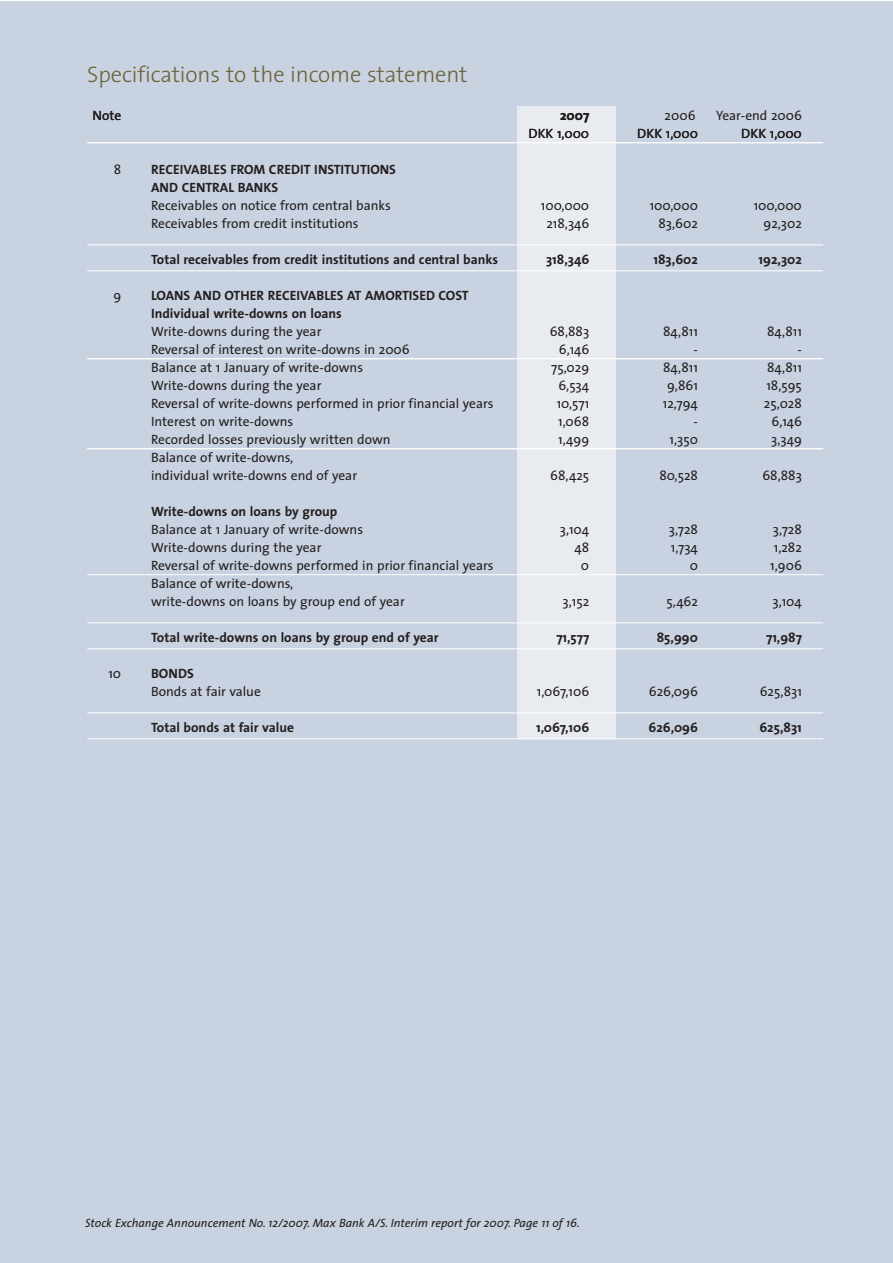
<style>
.page{position:relative;width:893px;height:1263px;background:#fff}
.page>*{position:absolute;margin:0;border:0;box-sizing:border-box;transform-origin:0 0}
.t1{font:300 22.5px "The Sans";letter-spacing:-.005em;color:#6c6235}
.t2{font:13.5px/18px "The Sans";color:#231f1f}
.t3{font:700 13.5px/18px "The Sans";color:#231f1f}
.t4{font:italic 12px "The Sans";color:#231f1f}
</style>
<div class="page">
<div style="left:0;top:2px;width:892px;height:1261px;background:#c8d2e0"></div>
<div style="left:517px;top:106px;width:98px;height:633px;background:#e8ebf0"></div>
<hr style="left:87px;top:574px;width:736px;height:1px;background:#fff">
<hr style="left:87px;top:142px;width:736px;height:1px;background:#fff">
<hr style="left:87px;top:245px;width:736px;height:1px;background:#fff">
<hr style="left:87px;top:271px;width:736px;height:1px;background:#fff">
<hr style="left:87px;top:358px;width:736px;height:1px;background:#fff">
<hr style="left:87px;top:448px;width:736px;height:1px;background:#fff">
<hr style="left:87px;top:623px;width:736px;height:1px;background:#fff">
<hr style="left:87px;top:649px;width:736px;height:1px;background:#fff">
<hr style="left:87px;top:713px;width:736px;height:1px;background:#fff">
<hr style="left:87px;top:739px;width:736px;height:1px;background:#fff">
<h1 class="t1" style="left:87px;top:66px;width:381px">Specifications to the income statement</h1>
<p class="t2" style="left:664px;top:108px;width:32px">2006</p>
<p class="t2" style="left:716px;top:108px;width:87px">Year-end 2006</p>
<p class="t2" style="left:92px;top:108px;width:30px">Note</p>
<p class="t3" style="left:560px;top:108px;width:31px">2007</p>
<p class="t2" style="left:528px;top:126px;width:62px">DKK 1,000</p>
<p class="t2" style="left:637px;top:126px;width:62px">DKK 1,000</p>
<p class="t2" style="left:741px;top:126px;width:62px">DKK 1,000</p>
<p class="t2" style="left:114px;top:162px;width:9px">8</p>
<p class="t3" style="left:151px;top:162px;width:246px">RECEIVABLES FROM CREDIT INSTITUTIONS<br>AND CENTRAL BANKS</p>
<p class="t2" style="left:151px;top:198px;width:241px">Receivables on notice from central banks<br>Receivables from credit institutions</p>
<p class="t3" style="left:151px;top:252px;width:348px">Total receivables from credit institutions and central banks</p>
<p class="t2" style="left:113px;top:288px;width:9px">9</p>
<p class="t3" style="left:151px;top:288px;width:319px">LOANS AND OTHER RECEIVABLES AT AMORTISED COST<br>Individual write-downs on loans</p>
<p class="t2" style="left:151px;top:324px;width:344px">Write-downs during the year<br>Reversal of interest on write-downs in 2006<br>Balance at 1 January of write-downs<br>Write-downs during the year<br>Reversal of write-downs performed in prior financial years Interest on write-downs<br>Recorded losses previously written down<br>Balance of write-downs,<br>individual write-downs end of year</p>
<p class="t3" style="left:151px;top:504px;width:188px">Write-downs on loans by group</p>
<p class="t2" style="left:151px;top:522px;width:344px">Balance at 1 January of write-downs<br>Write-downs during the year<br>Reversal of write-downs performed in prior financial years Balance of write-downs,<br>write-downs on loans by group end of year</p>
<p class="t3" style="left:151px;top:630px;width:289px">Total write-downs on loans by group end of year</p>
<p class="t2" style="left:108px;top:666px;width:14px">10</p>
<p class="t3" style="left:151px;top:666px;width:44px">BONDS</p>
<p class="t2" style="left:151px;top:684px;width:111px">Bonds at fair value</p>
<p class="t3" style="left:151px;top:720px;width:144px">Total bonds at fair value</p>
<p class="t2" style="left:541px;top:198px;width:50px">100,000</p>
<p class="t2" style="left:649px;top:198px;width:50px">100,000</p>
<p class="t2" style="left:753px;top:198px;width:50px">100,000</p>
<p class="t2" style="left:546px;top:216px;width:44px">218,346</p>
<p class="t2" style="left:658px;top:216px;width:41px">83,602</p>
<p class="t2" style="left:763px;top:216px;width:40px">92,302</p>
<p class="t3" style="left:546px;top:252px;width:45px">318,346</p>
<p class="t3" style="left:653px;top:252px;width:46px">183,602</p>
<p class="t3" style="left:758px;top:252px;width:45px">192,302</p>
<p class="t2" style="left:549px;top:324px;width:41px">68,883</p>
<p class="t2" style="left:663px;top:324px;width:36px">84,811</p>
<p class="t2" style="left:767px;top:324px;width:36px">84,811</p>
<p class="t2" style="left:559px;top:342px;width:32px">6,146</p>
<p class="t2" style="left:693px;top:342px;width:6px">-</p>
<p class="t2" style="left:797px;top:342px;width:6px">-</p>
<p class="t2" style="left:551px;top:360px;width:40px">75,029</p>
<p class="t2" style="left:663px;top:360px;width:36px">84,811</p>
<p class="t2" style="left:767px;top:360px;width:36px">84,811</p>
<p class="t2" style="left:558px;top:378px;width:32px">6,534</p>
<p class="t2" style="left:667px;top:378px;width:32px">9,861</p>
<p class="t2" style="left:766px;top:378px;width:37px">18,595</p>
<p class="t2" style="left:556px;top:396px;width:34px">10,571</p>
<p class="t2" style="left:662px;top:396px;width:37px">12,794</p>
<p class="t2" style="left:764px;top:396px;width:39px">25,028</p>
<p class="t2" style="left:558px;top:414px;width:32px">1,068</p>
<p class="t2" style="left:693px;top:414px;width:6px">-</p>
<p class="t2" style="left:771px;top:414px;width:32px">6,146</p>
<p class="t2" style="left:558px;top:432px;width:33px">1,499</p>
<p class="t2" style="left:669px;top:432px;width:30px">1,350</p>
<p class="t2" style="left:771px;top:432px;width:32px">3,349</p>
<p class="t2" style="left:550px;top:468px;width:40px">68,425</p>
<p class="t2" style="left:659px;top:468px;width:40px">80,528</p>
<p class="t2" style="left:762px;top:468px;width:41px">68,883</p>
<p class="t2" style="left:559px;top:522px;width:31px">3,104</p>
<p class="t2" style="left:668px;top:522px;width:31px">3,728</p>
<p class="t2" style="left:772px;top:522px;width:31px">3,728</p>
<p class="t2" style="left:574px;top:540px;width:16px">48</p>
<p class="t2" style="left:671px;top:540px;width:29px">1,734</p>
<p class="t2" style="left:773px;top:540px;width:30px">1,282</p>
<p class="t2" style="left:581px;top:558px;width:10px">0</p>
<p class="t2" style="left:689px;top:558px;width:10px">0</p>
<p class="t2" style="left:770px;top:558px;width:33px">1,906</p>
<p class="t2" style="left:562px;top:594px;width:28px">3,152</p>
<p class="t2" style="left:666px;top:594px;width:33px">5,462</p>
<p class="t2" style="left:772px;top:594px;width:31px">3,104</p>
<p class="t3" style="left:556px;top:630px;width:34px">71,577</p>
<p class="t3" style="left:656px;top:630px;width:43px">85,990</p>
<p class="t3" style="left:766px;top:630px;width:37px">71,987</p>
<p class="t2" style="left:537px;top:684px;width:54px">1,067,106</p>
<p class="t2" style="left:649px;top:684px;width:50px">626,096</p>
<p class="t2" style="left:759px;top:684px;width:44px">625,831</p>
<p class="t3" style="left:536px;top:720px;width:55px">1,067,106</p>
<p class="t3" style="left:648px;top:720px;width:51px">626,096</p>
<p class="t3" style="left:759px;top:720px;width:44px">625,831</p>
<p class="t4" style="left:79px;top:1218px;width:401px">Fondsbørsmedd lelse nr. 2/2006 . Max Bank A/S . Årsrapport 2005 . Side 1 af 12</p>
<p class="t4" style="left:85px;top:1218px;width:496px">Stock Exchange Announcement No. 12/2007. Max Bank A/S. Interim report for 2007. Page 11 of 16.</p>
</div>
